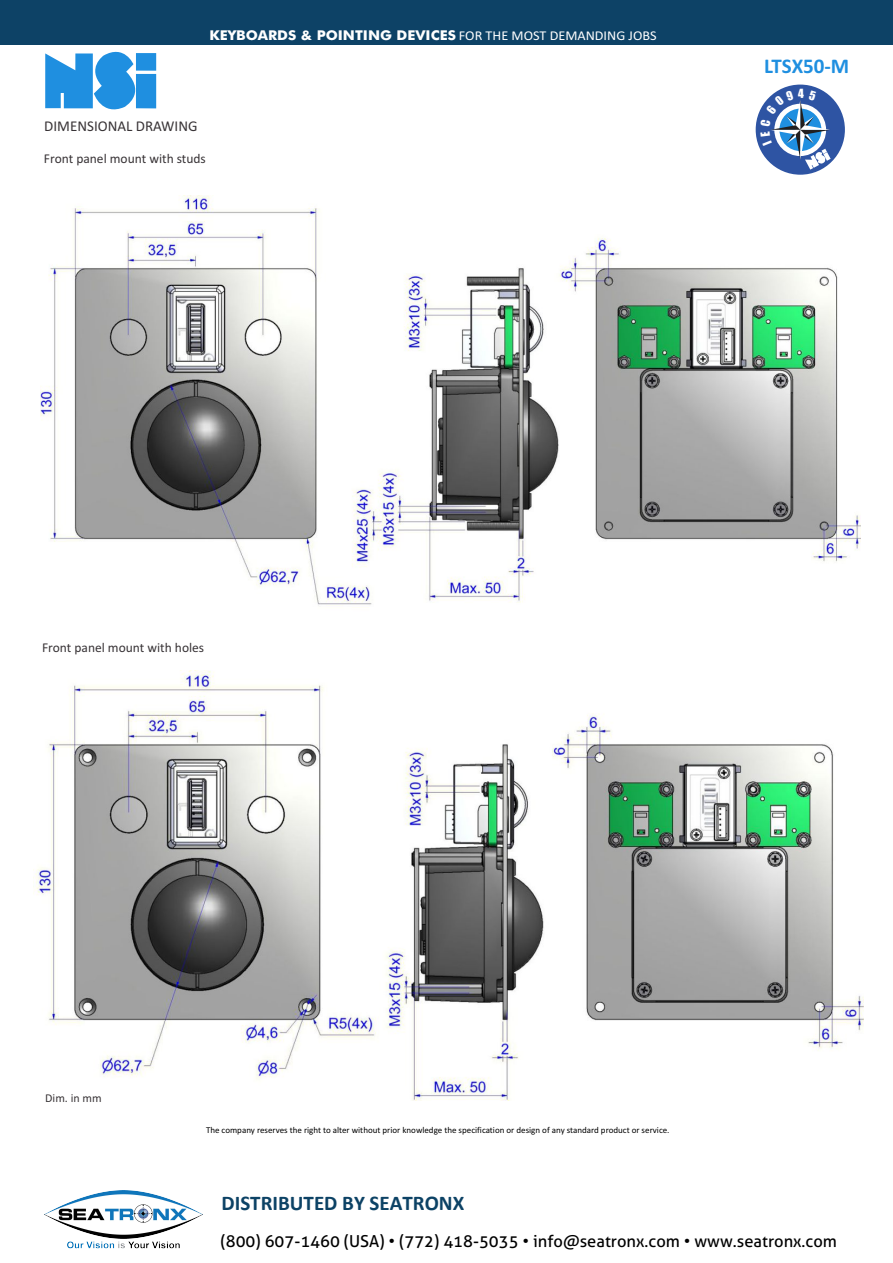
<style>
.page{position:relative;width:893px;height:1263px;background:#fff}
.page>*{position:absolute;margin:0;border:0;box-sizing:border-box;transform-origin:0 0}
.t1{font:700 21px "Calibri";color:#0c4265}
.t2{font:700 21px "Calibri";letter-spacing:-.005em;color:#1f8fe0}
.t3{font:16.5px "Aller";color:#000}
.t4{font:15px "Calibri";color:#383336}
.t5{font:13.5px "Calibri";color:#383336}
.t6{font:700 13.5px "Futura BT";color:#fff;scale:1.05 1}
.t7{font:12px "Calibri";color:#383336}
.t8{font:9px "Calibri";color:#000}
.s1{font-family:"Calibri";font-weight:400}
</style>
<div class="page">
<img style="left:35px;top:670px;width:829px;height:431px">
<svg style="left:45px;top:51px;width:102px;height:59px"></svg>
<div style="left:136px;top:53px;width:20px;height:18px;background:#1f8fe0"></div>
<div style="left:136px;top:74px;width:20px;height:34px;background:#1f8fe0"></div>
<div style="left:0;top:1px;width:893px;height:44px;background:#0d4266"></div>
<img style="left:41px;top:196px;width:819px;height:409px">
<div style="left:756px;top:85px;width:89px;height:90px;background:#2e54a3;border-radius:50%"></div>
<img style="left:45px;top:1190px;width:157px;height:59px">
<svg style="left:760px;top:89px;width:71px;height:81px"></svg>
<h3 class="t6" style="left:209px;top:30px;width:427px">KEYBOARDS &amp; POINTING DEVICES <span class="s1">FOR THE MOST DEMANDING JOBS</span></h3>
<h3 class="t4" style="left:44px;top:120px;width:155px">DIMENSIONAL DRAWING</h3>
<h3 class="t5" style="left:44px;top:153px;width:163px">Front panel mount with studs</h3>
<h1 class="t2" style="left:764px;top:57px;width:87px">LTSX50-M</h1>
<h3 class="t5" style="left:42px;top:642px;width:164px">Front panel mount with holes</h3>
<h3 class="t7" style="left:45px;top:1093px;width:58px">Dim. in mm</h3>
<p class="t8" style="left:206px;top:1126px;width:465px">The company reserves the right to alter without prior knowledge the specification or design of any standard product or service.</p>
<h1 class="t1" style="left:222px;top:1190px;width:244px">DISTRIBUTED BY SEATRONX</h1>
<h2 class="t3" style="left:221px;top:1231px;width:618px">(800) 607-1460 (USA) • (772) 418-5035 • info@seatronx.com • www.seatronx.com</h2>
</div>
